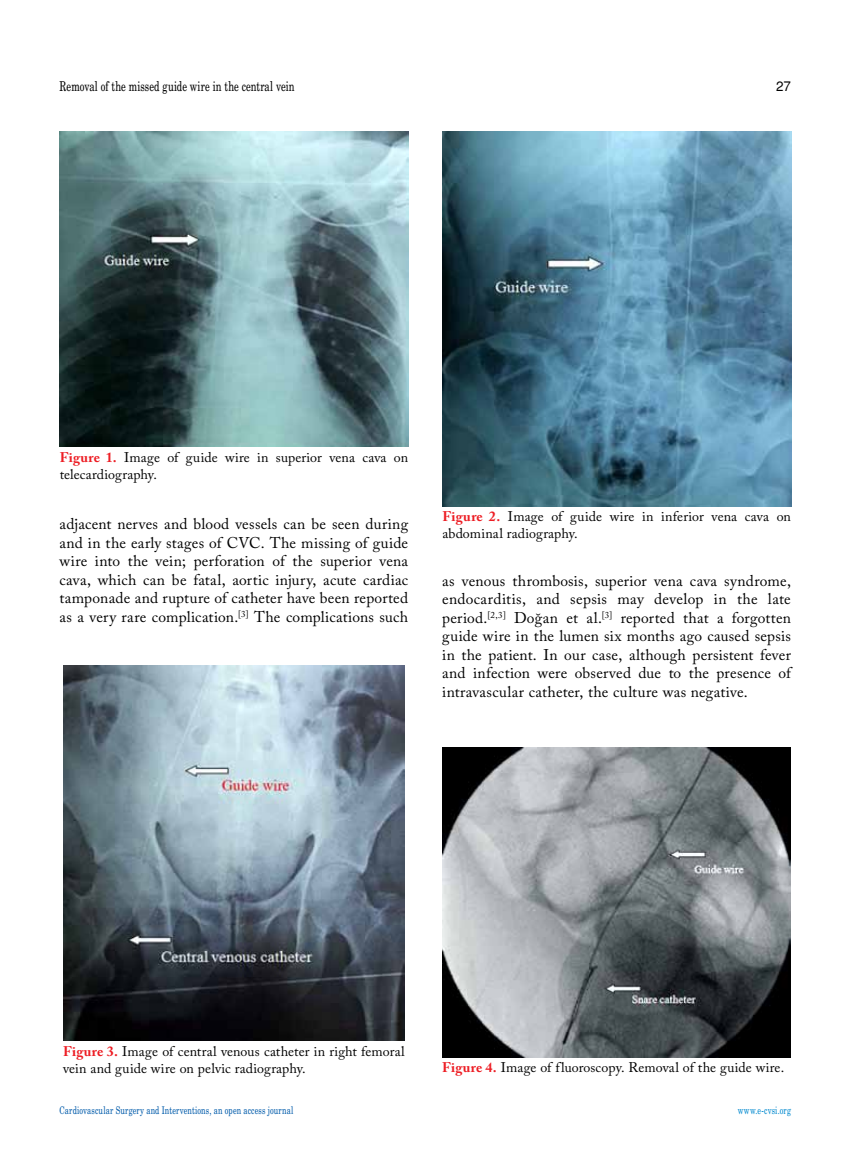
<style>
.page{position:relative;width:859px;height:1170px;background:#fff}
.page>*{position:absolute;margin:0;border:0;box-sizing:border-box;transform-origin:0 0}
.t1{font:15.45px/18.6px "Adobe Caslon Pro";letter-spacing:.015em;color:#000;text-align:justify}
.t2{font:13.95px/16.8px "Adobe Caslon Pro";letter-spacing:.01em;color:#000}
.t3{font:13.5px "Madison Tr";letter-spacing:.01em;color:#000}
.t4{font:13.5px "Helvetica Normal Tr";color:#000}
.t5{font:10.5px "Madison Tr";letter-spacing:.015em;color:#005baa}
.t6{font:10.5px "Madison Tr";letter-spacing:.015em;color:#0089cf}
.s1{font-weight:700;color:#ed1d24}
</style>
<div class="page">
<img style="left:60px;top:132px;width:348px;height:314px">
<img style="left:442px;top:132px;width:349px;height:375px">
<img style="left:63px;top:665px;width:342px;height:375px">
<img style="left:442px;top:747px;width:349px;height:310px">
<p class="t3" style="left:60px;top:78px;width:237px">Removal of the missed guide wire in the central vein</p>
<p class="t4" style="left:776px;top:78px;width:16px">27</p>
<p class="t2" style="left:60px;top:449px;width:350px"><span class="s1">Figure 1.</span> Image of guide wire in superior vena cava on telecardiography.</p>
<p class="t1" style="left:60px;top:514px;width:350px">adjacent nerves and blood vessels can be seen during and in the early stages of CVC. The missing of guide wire into the vein; perforation of the superior vena cava, which can be fatal, aortic injury, acute cardiac tamponade and rupture of catheter have been reported as a very rare complication.<sup>[3]</sup> The complications such</p>
<p class="t2" style="left:442px;top:507px;width:350px"><span class="s1">Figure 2.</span> Image of guide wire in inferior vena cava on abdominal radiography.</p>
<p class="t1" style="left:442px;top:571px;width:350px">as venous thrombosis, superior vena cava syndrome, endocarditis, and sepsis may develop in the late period.<sup>[2,3]</sup> Doğan et al.<sup>[3]</sup> reported that a forgotten guide wire in the lumen six months ago caused sepsis in the patient. In our case, although persistent fever and infection were observed due to the presence of intravascular catheter, the culture was negative.</p>
<p class="t2" style="left:63px;top:1042px;width:343px"><span class="s1">Figure 3.</span> Image of central venous catheter in right femoral vein and guide wire on pelvic radiography.</p>
<p class="t2" style="left:442px;top:1058px;width:344px"><span class="s1">Figure 4.</span> Image of fluoroscopy. Removal of the guide wire.</p>
<p class="t5" style="left:60px;top:1103px;width:235px">Cardiovascular Surgery and Interventions, an open access journal</p>
<p class="t6" style="left:738px;top:1103px;width:55px">www.e-cvsi.org</p>
</div>
